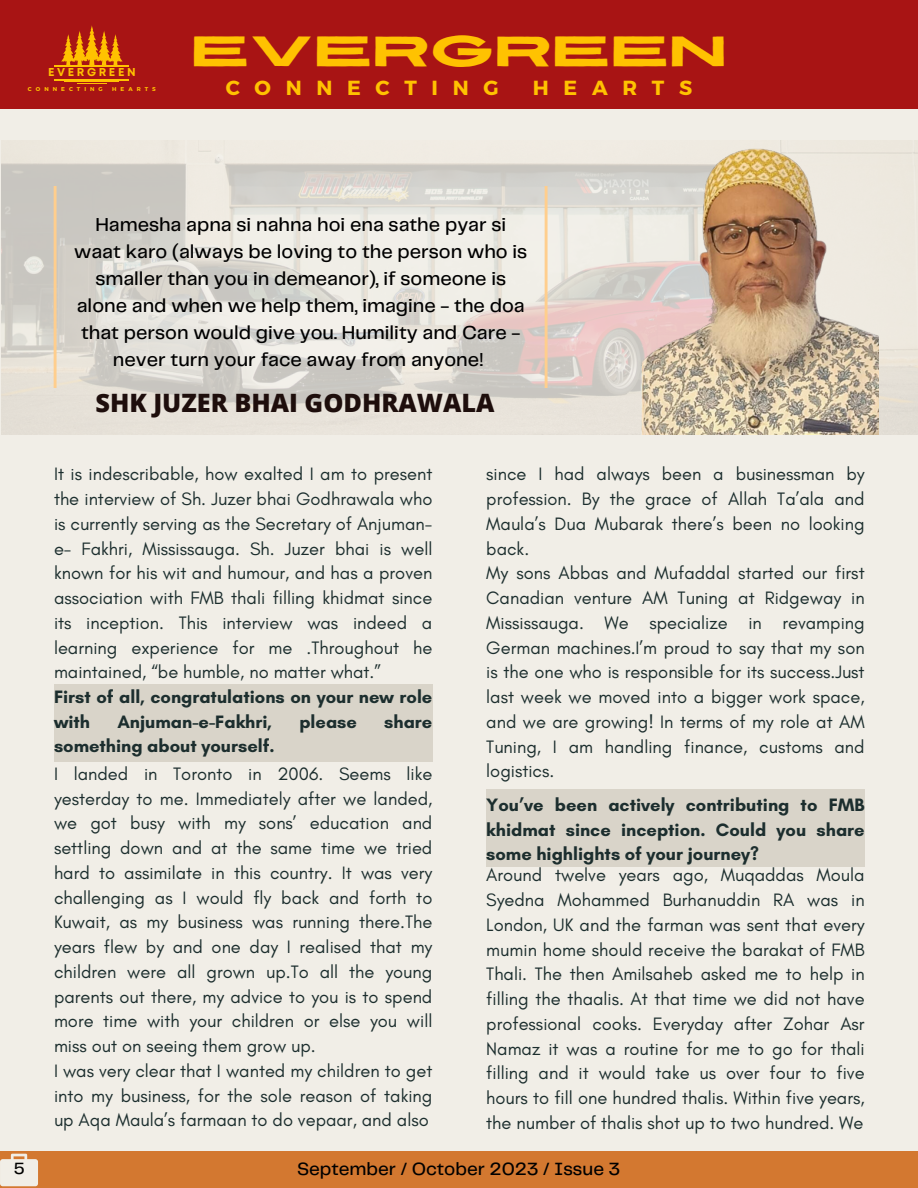
<style>
.page{position:relative;width:918px;height:1188px;background:#f1eee7}
.page>*{position:absolute;margin:0;border:0;box-sizing:border-box;transform-origin:0 0}
.t1{font:expanded 42.45px "Revive 80";color:#ffc201}
.t2{font:800 25.35px "Open Sans";color:#1e0e0c}
.t3{font:700 20.4px "Montserrat";color:#ffc201}
.t4{font:500 19.5px/27px "Telegraf";color:#000;text-align:center}
.t5{font:500 18.45px "Telegraf";color:#000}
.t6{font:18.3px/24.8px "Glacial Indifference";color:#1c2e2e;text-align:justify}
.t7{font:700 18.3px/24.8px "Glacial Indifference";color:#1c2e2e}
.t8{font:500 16.95px "Telegraf";color:#000}
.t9{font:700 11.4px "Mont";letter-spacing:.23em;color:#ffc201}
.t10{font:700 5.55px "Montserrat";letter-spacing:.72em;color:#ffc201}
</style>
<div class="page">
<div style="left:0;top:0;width:918px;height:109px;background:#a81414"></div>
<svg style="left:61px;top:25px;width:62px;height:40px"></svg>
<hr style="left:55px;top:65px;width:74px;height:2px;background:#ffc200">
<hr style="left:55px;top:79px;width:74px;height:1px;background:#ffc200">
<hr style="left:65px;top:82px;width:54px;height:1px;background:#ffc200">
<hr style="left:77px;top:83px;width:30px;height:1px;background:#ffc200">
<div style="left:0;top:1151px;width:918px;height:37px;background:#d37830"></div>
<svg style="left:0;top:1154px;width:38px;height:32px"></svg>
<div style="left:54px;top:685px;width:378px;height:77px;background:#d9d4c9"></div>
<div style="left:486px;top:789px;width:379px;height:77px;background:#d9d4c9"></div>
<img style="left:1px;top:140px;width:917px;height:294px">
<svg style="left:54px;top:187px;width:494px;height:200px"></svg>
<img style="left:640px;top:140px;width:238px;height:294px">
<p class="t9" style="left:48px;top:68px;width:89px">EVERGREEN</p>
<p class="t10" style="left:28px;top:85px;width:76px">CONNECTING</p>
<p class="t10" style="left:112px;top:85px;width:45px">HEARTS</p>
<p class="t1" style="left:191px;top:18px;width:537px">EVERGREEN</p>
<p class="t3" style="left:226px;top:74px;width:16px">C</p>
<p class="t3" style="left:255px;top:74px;width:49px">O N</p>
<p class="t3" style="left:316px;top:74px;width:46px">N E</p>
<p class="t3" style="left:376px;top:74px;width:43px">C T</p>
<p class="t3" style="left:432px;top:74px;width:69px">ING</p>
<p class="t3" style="left:533px;top:74px;width:18px">H</p>
<p class="t3" style="left:564px;top:74px;width:46px">E A</p>
<p class="t3" style="left:622px;top:74px;width:43px">R T</p>
<p class="t3" style="left:679px;top:74px;width:15px">S</p>
<p class="t4" style="left:74px;top:212px;width:455px">Hamesha apna si nahna hoi ena sathe pyar si waat karo (always be loving to the person who is smaller than you in demeanor), if someone is alone and when we help them, imagine - the doa that person would give you. Humility and Care - never turn your face away from anyone!</p>
<p class="t2" style="left:95px;top:385px;width:401px">SHK JUZER BHAI GODHRAWALA</p>
<p class="t8" style="left:14px;top:1161px;width:12px">5</p>
<p class="t6" style="left:54px;top:462px;width:380px">It is indescribable, how exalted I am to present the interview of Sh. Juzer bhai Godhrawala who is currently serving as the Secretary of Anjuman&shy;e- Fakhri, Mississauga. Sh. Juzer bhai is well known for his wit and humour, and has a proven association with FMB thali filling khidmat since its inception. This interview was indeed a learning experience for me .Throughout he maintained, “be humble, no matter what.”</p>
<p class="t6" style="left:486px;top:462px;width:380px">since I had always been a businessman by profession. By the grace of Allah Ta’ala and Maula’s Dua Mubarak there’s been no looking back.</p>
<p class="t6" style="left:486px;top:561px;width:380px">My sons Abbas and Mufaddal started our first Canadian venture AM Tuning at Ridgeway in Mississauga. We specialize in revamping German machines.I’m proud to say that my son is the one who is responsible for its success.Just last week we moved into a bigger work space, and we are growing! In terms of my role at AM Tuning, I am handling finance, customs and logistics.</p>
<p class="t7" style="left:54px;top:684px;width:380px">First of all, congratulations on your new role with</p>
<p class="t7" style="left:117px;top:709px;width:156px">Anjuman-e-Fakhri,</p>
<p class="t7" style="left:299px;top:709px;width:59px">please</p>
<p class="t7" style="left:384px;top:709px;width:50px">share</p>
<p class="t7" style="left:54px;top:733px;width:222px">something about yourself.</p>
<p class="t6" style="left:54px;top:761px;width:380px">I landed in Toronto in 2006. Seems like yesterday to me. Immediately after we landed, we got busy with my sons’ education and settling down and at the same time we tried hard to assimilate in this country. It was very challenging as I would fly back and forth to Kuwait, as my business was running there.The years flew by and one day I realised that my children were all grown up.To all the young parents out there, my advice to you is to spend more time with your children or else you will miss out on seeing them grow up.</p>
<p class="t6" style="left:54px;top:1058px;width:380px">I was very clear that I wanted my children to get into my business, for the sole reason of taking up Aqa Maula’s farmaan to do vepaar, and also</p>
<p class="t7" style="left:486px;top:792px;width:380px;text-align:justify">You’ve been actively contributing to FMB khidmat since inception. Could you share some highlights of your journey?</p>
<p class="t6" style="left:486px;top:863px;width:380px">Around twelve years ago, Muqaddas Moula Syedna Mohammed Burhanuddin RA was in London, UK and the farman was sent that every mumin home should receive the barakat of FMB Thali. The then Amilsaheb asked me to help in filling the thaalis. At that time we did not have professional cooks. Everyday after Zohar Asr Namaz it was a routine for me to go for thali filling and it would take us over four to five hours to fill one hundred thalis. Within five years, the number of thalis shot up to two hundred. We</p>
<p class="t5" style="left:297px;top:1161px;width:325px">September / October 2023 / Issue 3</p>
</div>
